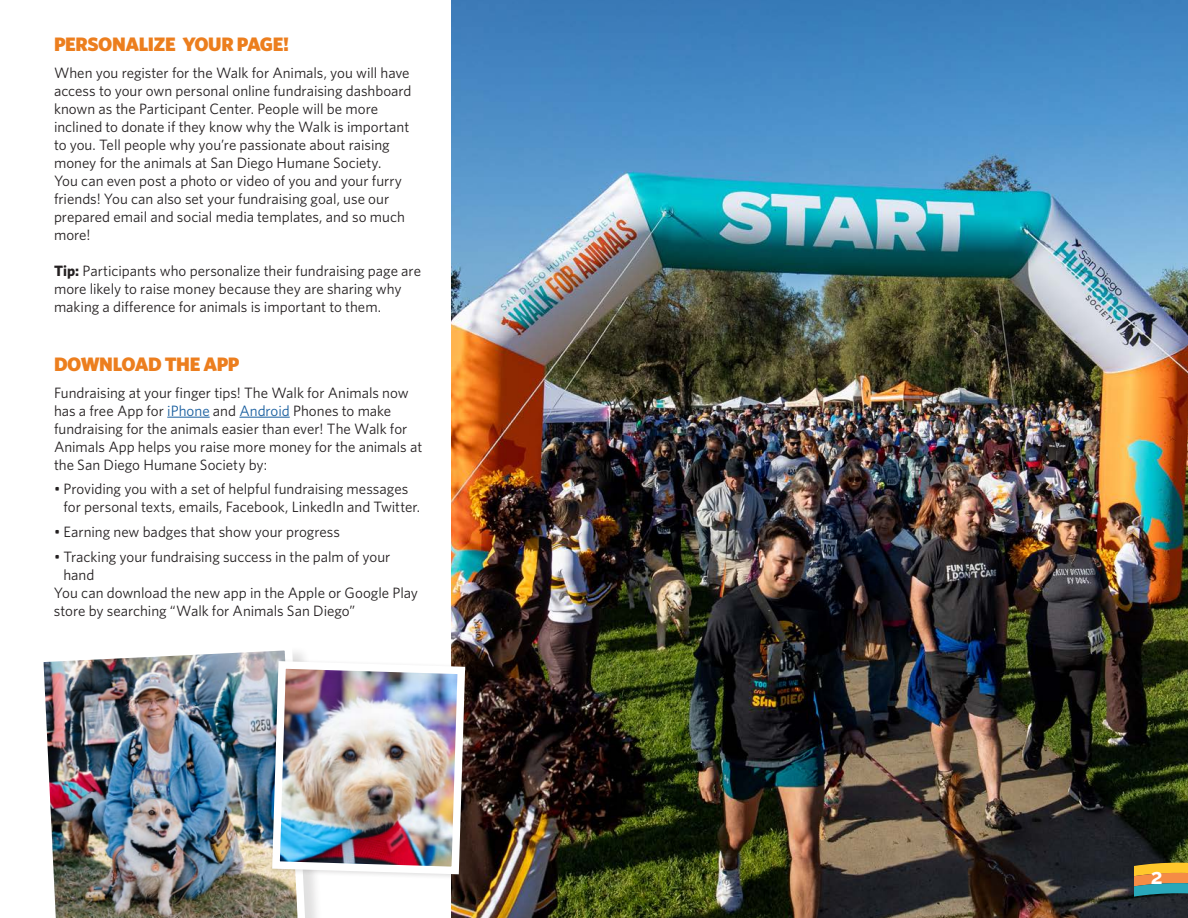
<style>
.page{position:relative;width:1188px;height:918px;background:#fff}
.page>*{position:absolute;margin:0;border:0;box-sizing:border-box;transform-origin:0 0}
.t1{font:700 21px "Raleway";color:#fff}
.t2{font:900 19.5px "Whitney";letter-spacing:-.025em;color:#ec7e1e}
.t3{font:15px/18px "Whitney";color:#231f20}
.s1{font-weight:700}
.s2{color:#175d9e}
</style>
<div class="page">
<img style="left:451px;top:0;width:737px;height:918px">
<hr style="left:167px;top:417px;width:43px;height:1px;background:#175d9e">
<hr style="left:239px;top:417px;width:51px;height:1px;background:#175d9e">
<img style="left:43px;top:650px;width:266px;height:268px">
<div style="left:270px;top:659px;width:202px;height:221px;background:#231f20;opacity:.14"></div>
<img style="left:268px;top:657px;width:201px;height:221px">
<svg style="left:1134px;top:862px;width:54px;height:35px;background:#9f965a"></svg>
<p class="t2" style="left:54px;top:31px;width:237px">PERSONALIZE YOUR PAGE!</p>
<p class="t3" style="left:54px;top:63px;width:359px">When you register for the Walk for Animals, you will have access to your own personal online fundraising dashboard known as the Participant Center. People will be more inclined to donate if they know why the Walk is important to you. Tell people why you’re passionate about raising money for the animals at San Diego Humane Society.<br>You can even post a photo or video of you and your furry friends! You can also set your fundraising goal, use our prepared email and social media templates, and so much more!</p>
<p class="t3" style="left:54px;top:261px;width:369px"><span class="s1">Tip:</span> Participants who personalize their fundraising page are more likely to raise money because they are sharing why making a difference for animals is important to them.</p>
<p class="t2" style="left:54px;top:351px;width:187px">DOWNLOAD THE APP</p>
<p class="t3" style="left:54px;top:383px;width:370px">Fundraising at your finger tips! The Walk for Animals now has a free App for <span class="s2">iPhone</span> and <span class="s2">Android</span> Phones to make fundraising for the animals easier than ever! The Walk for Animals App helps you raise more money for the animals at the San Diego Humane Society by:</p>
<p class="t3" style="left:63px;top:480px;width:358px;text-indent:-9px">• Providing you with a set of helpful fundraising messages for personal texts, emails, Facebook, LinkedIn and Twitter.</p>
<p class="t3" style="left:54px;top:523px;width:288px">• Earning new badges that show your progress</p>
<p class="t3" style="left:63px;top:547px;width:328px;text-indent:-9px">• Tracking your fundraising success in the palm of your hand</p>
<p class="t3" style="left:54px;top:583px;width:366px">You can download the new app in the Apple or Google Play store by searching “Walk for Animals San Diego”</p>
<p class="t1" style="left:1151px;top:864px;width:13px">2</p>
</div>
